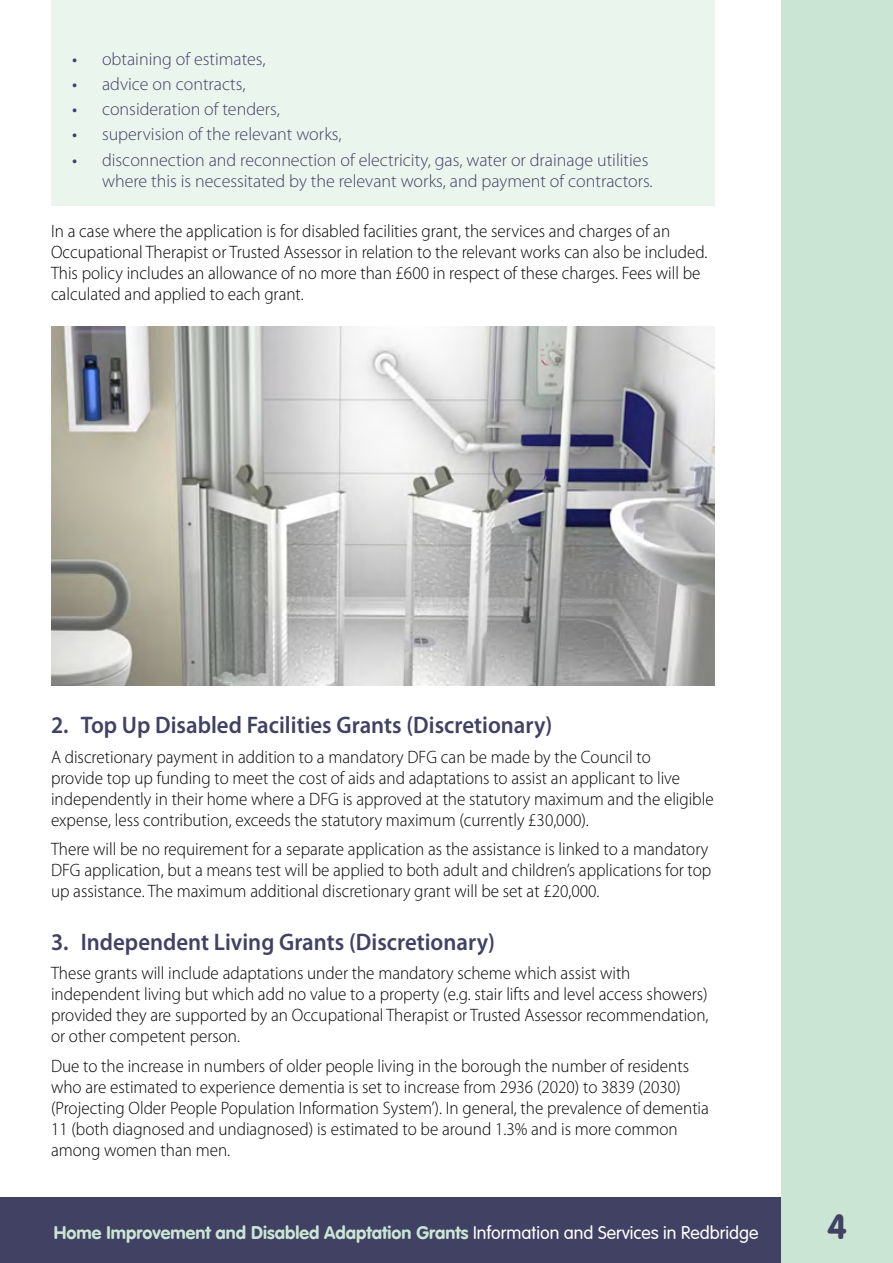
<style>
.page{position:relative;width:893px;height:1263px;background:#fff}
.page>*{position:absolute;margin:0;border:0;box-sizing:border-box;transform-origin:0 0}
.t1{font:34.5px "VAG Rounded Bold";color:#414163}
.t2{font:600 24px "Myriad Pro";color:#414163;scale:.95 1}
.body{font:300 18px/21px "Myriad Pro";color:#000;scale:.95 1}
.t3{font:300 18px/21px "Myriad Pro";color:#414163;text-align:right}
.t4{font:18px "VAG Rounded Bold";color:#cae5d4}
.s1{font-weight:900}
.s2{font-family:"VAG Rounded LT";font-weight:300;color:#fff}
</style>
<div class="page">
<div style="left:0;top:1197px;width:791px;height:66px;background:#414163"></div>
<div style="left:781px;top:0;width:112px;height:1263px;background:#cae5d4"></div>
<div style="left:51px;top:0;width:663px;height:206px;background:#eaf5ee"></div>
<img style="left:51px;top:327px;width:663px;height:359px">
<p class="t3" style="left:72px;top:48px;width:195px"><span class="s1">·</span> obtaining of estimates,</p>
<p class="t3" style="left:72px;top:74px;width:175px"><span class="s1">·</span> advice on contracts,</p>
<p class="t3" style="left:72px;top:99px;width:209px"><span class="s1">·</span> consideration of tenders,</p>
<p class="t3" style="left:72px;top:124px;width:271px"><span class="s1">·</span> supervision of the relevant works,</p>
<p class="t3" style="left:72px;top:149px;width:582px"><span class="s1">·</span> disconnection and reconnection of electricity, gas, water or drainage utilities where this is necessitated by the relevant works, and payment of contractors.</p>
<p class="body" style="left:51px;top:221px;width:693px">In a case where the application is for disabled facilities grant, the services and charges of an Occupational Therapist or Trusted Assessor in relation to the relevant works can also be included.<br>This policy includes an allowance of no more than £600 in respect of these charges. Fees will be calculated and applied to each grant.</p>
<h2 class="t2" style="left:51px;top:710px;width:529px">2. Top Up Disabled Facilities Grants (Discretionary)</h2>
<p class="body" style="left:51px;top:747px;width:699px">A discretionary payment in addition to a mandatory DFG can be made by the Council to<br>provide top up funding to meet the cost of aids and adaptations to assist an applicant to live independently in their home where a DFG is approved at the statutory maximum and the eligible expense, less contribution, exceeds the statutory maximum (currently £30,000).</p>
<p class="body" style="left:51px;top:839px;width:696px">There will be no requirement for a separate application as the assistance is linked to a mandatory<br>DFG application, but a means test will be applied to both adult and children’s applications for top up assistance. The maximum additional discretionary grant will be set at £20,000.</p>
<h2 class="t2" style="left:51px;top:927px;width:469px">3. Independent Living Grants (Discretionary)</h2>
<p class="body" style="left:51px;top:963px;width:694px">These grants will include adaptations under the mandatory scheme which assist with independent living but which add no value to a property (e.g. stair lifts and level access showers) provided they are supported by an Occupational Therapist or Trusted Assessor recommendation, or other competent person.</p>
<p class="body" style="left:51px;top:1056px;width:694px">Due to the increase in numbers of older people living in the borough the number of residents who are estimated to experience dementia is set to increase from 2936 (2020) to 3839 (2030) (Projecting Older People Population Information System’). In general, the prevalence of dementia 11 (both diagnosed and undiagnosed) is estimated to be around 1.3% and is more common among women than men.</p>
<p class="t4" style="left:54px;top:1222px;width:706px">Home Improvement and Disabled Adaptation Grants <span class="s2">Information and Services in Redbridge</span></p>
<h1 class="t1" style="left:827px;top:1206px;width:21px">4</h1>
</div>
